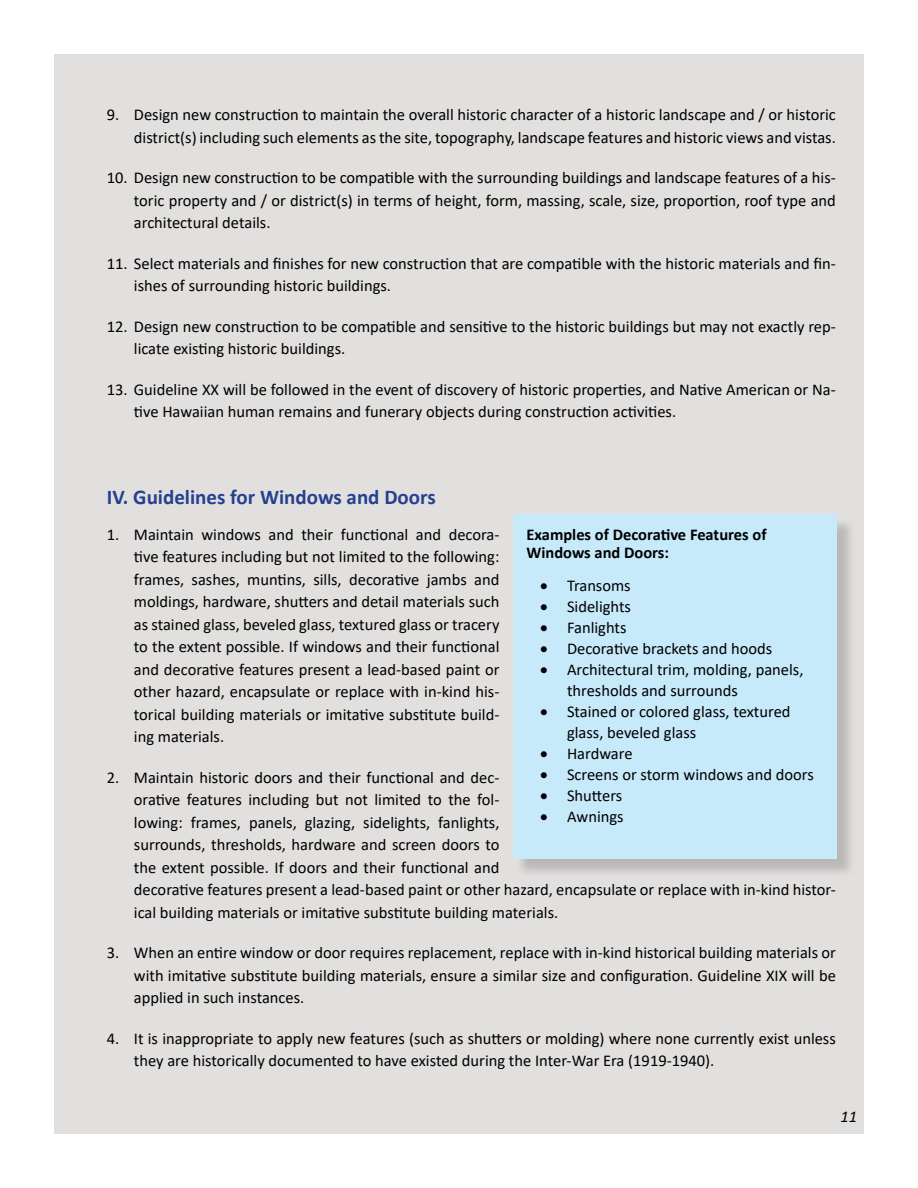
<style>
.page{position:relative;width:918px;height:1188px;background:#fff}
.page>*{position:absolute;margin:0;border:0;box-sizing:border-box;transform-origin:0 0}
.Head_1{font:700 21px "Calibri";color:#25408f}
.t1{font:16.5px/22.5px "Calibri";color:#000}
.t2{font:700 16.5px/17.9px "Calibri";color:#000}
.t3{font:italic 16.5px "Calibri";color:#000}
</style>
<div class="page">
<div style="left:54px;top:54px;width:810px;height:1080px;background:#e2e0df"></div>
<div style="left:515px;top:517px;width:341px;height:360px;background:#000;opacity:.18"></div>
<div style="left:513px;top:514px;width:324px;height:345px;background:#c7eafb"></div>
<p class="t1" style="left:107px;top:103px;width:730px;text-align:right">9. Design new construction to maintain the overall historic character of a historic landscape and / or historic district(s) including such elements as the site, topography, landscape features and historic views and vistas.</p>
<p class="t1" style="left:134px;top:166px;width:703px;text-align:justify;text-indent:-27px">10. Design new construction to be compatible with the surrounding buildings and landscape features of a his&shy;toric property and / or district(s) in terms of height, form, massing, scale, size, proportion, roof type and architectural details.</p>
<p class="t1" style="left:134px;top:252px;width:703px;text-indent:-27px">11. Select materials and finishes for new construction that are compatible with the historic materials and fin&shy;ishes of surrounding historic buildings.</p>
<p class="t1" style="left:134px;top:315px;width:703px;text-indent:-27px">12. Design new construction to be compatible and sensitive to the historic buildings but may not exactly rep&shy;licate existing historic buildings.</p>
<p class="t1" style="left:134px;top:378px;width:703px;text-indent:-27px">13. Guideline XX will be followed in the event of discovery of historic properties, and Native American or Na&shy;tive Hawaiian human remains and funerary objects during construction activities.</p>
<p class="Head_1" style="left:107px;top:482px;width:330px">IV. Guidelines for Windows and Doors</p>
<p class="t1" style="left:134px;top:523px;width:367px;text-align:justify;text-indent:-27px">1. Maintain windows and their functional and decora&shy;tive features including but not limited to the following: frames, sashes, muntins, sills, decorative jambs and moldings, hardware, shutters and detail materials such as stained glass, beveled glass, textured glass or tracery to the extent possible. If windows and their functional and decorative features present a lead-based paint or other hazard, encapsulate or replace with in-kind his&shy;torical building materials or imitative substitute build&shy;ing materials.</p>
<p class="t1" style="left:134px;top:766px;width:703px;text-indent:-27px">2. Maintain historic doors and their functional and dec-<br>orative features including but not limited to the fol-<br>lowing: frames, panels, glazing, sidelights, fanlights,<br>surrounds, thresholds, hardware and screen doors to<br>the extent possible. If doors and their functional and<br>decorative features present a lead-based paint or other hazard, encapsulate or replace with in-kind histor&shy;ical building materials or imitative substitute building materials.</p>
<p class="t1" style="left:134px;top:941px;width:704px;text-align:justify;text-indent:-27px">3. When an entire window or door requires replacement, replace with in-kind historical building materials or with imitative substitute building materials, ensure a similar size and configuration. Guideline XIX will be applied in such instances.</p>
<p class="t1" style="left:134px;top:1027px;width:703px;text-indent:-27px">4. It is inappropriate to apply new features (such as shutters or molding) where none currently exist unless they are historically documented to have existed during the Inter-War Era (1919-1940).</p>
<p class="t2" style="left:526px;top:526px;width:242px">Examples of Decorative Features of<br>Windows and Doors:</p>
<p class="t1" style="left:540px;top:574px;width:92px">• Transoms</p>
<p class="t1" style="left:540px;top:595px;width:93px">• Sidelights</p>
<p class="t1" style="left:540px;top:616px;width:88px">• Fanlights</p>
<p class="t1" style="left:540px;top:637px;width:234px">• Decorative brackets and hoods</p>
<p class="t1" style="left:567px;top:659px;width:238px;line-height:21px;text-indent:-27px">• Architectural trim, molding, panels, thresholds and surrounds</p>
<p class="t1" style="left:567px;top:701px;width:225px;line-height:21px;text-indent:-27px">• Stained or colored glass, textured glass, beveled glass</p>
<p class="t1" style="left:540px;top:742px;width:94px">• Hardware</p>
<p class="t1" style="left:540px;top:763px;width:275px">• Screens or storm windows and doors</p>
<p class="t1" style="left:540px;top:784px;width:84px">• Shutters</p>
<p class="t1" style="left:540px;top:805px;width:85px">• Awnings</p>
<p class="t3" style="left:840px;top:1105px;width:18px">11</p>
</div>
